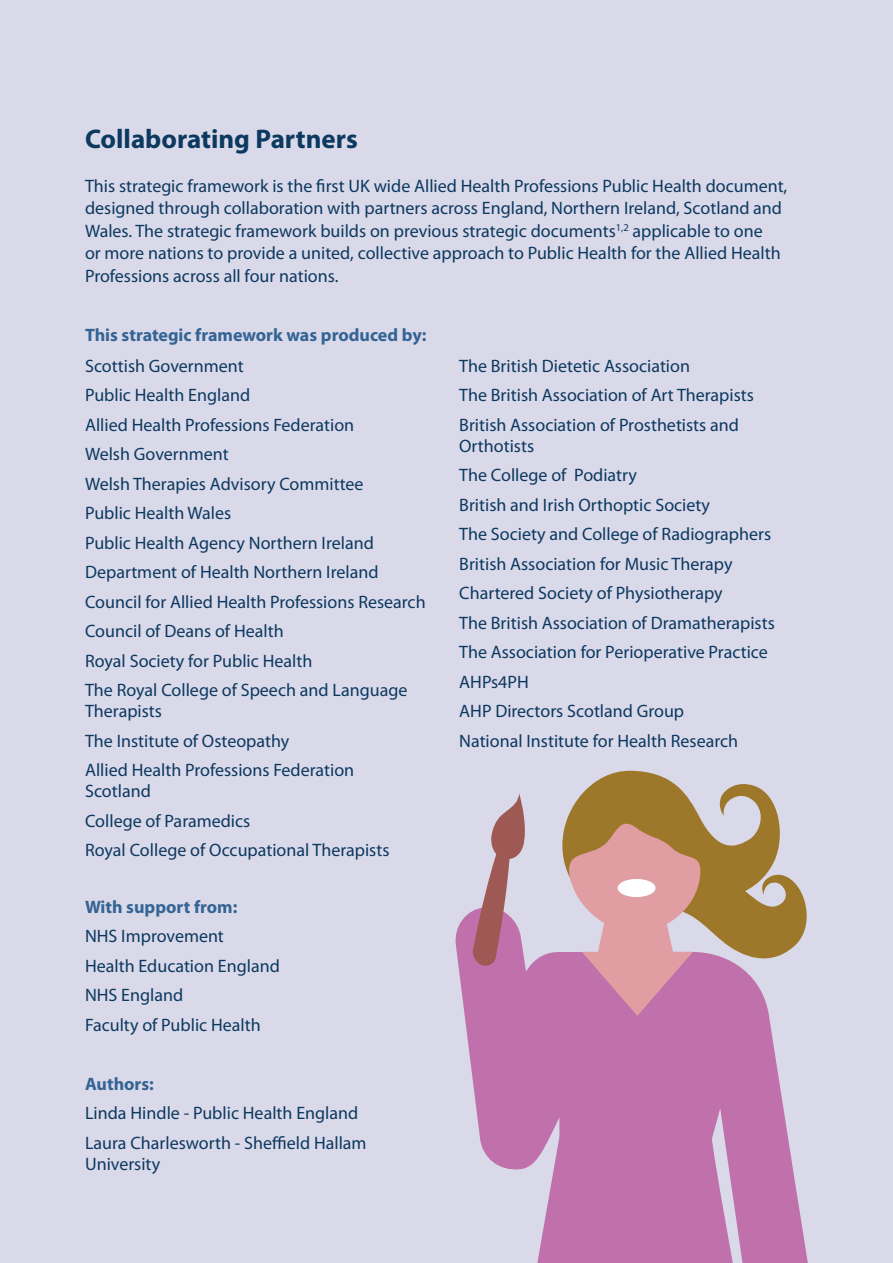
<style>
.page{position:relative;width:893px;height:1263px;background:#dad9e9}
.page>*{position:absolute;margin:0;border:0;box-sizing:border-box;transform-origin:0 0}
.t1{font:700 27px "Myriad Pro";color:#0c3960}
.t2{font:18px/29.5px "Myriad Pro";color:#0c3960}
.t3{font:700 18px "Myriad Pro";color:#336494}
</style>
<div class="page">
<svg style="left:562px;top:770px;width:244px;height:136px"></svg>
<svg style="left:455px;top:906px;width:353px;height:357px;fill:#c070aa"></svg>
<svg style="left:568px;top:815px;width:133px;height:201px;background:#cf9699"></svg>
<svg style="left:473px;top:794px;width:55px;height:172px"></svg>
<h1 class="t1" style="left:85px;top:121px;width:274px">Collaborating Partners</h1>
<p class="t2" style="left:85px;top:174px;width:704px;line-height:22.5px">This strategic framework is the first UK wide Allied Health Professions Public Health document, designed through collaboration with partners across England, Northern Ireland, Scotland and Wales. The strategic framework builds on previous strategic documents<sup>1,2</sup> applicable to one<br>or more nations to provide a united, collective approach to Public Health for the Allied Health Professions across all four nations.</p>
<p class="t3" style="left:85px;top:323px;width:343px">This strategic framework was produced by:</p>
<p class="t2" style="left:85px;top:351px;width:342px">Scottish Government<br>Public Health England<br>Allied Health Professions Federation<br>Welsh Government<br>Welsh Therapies Advisory Committee<br>Public Health Wales<br>Public Health Agency Northern Ireland<br>Department of Health Northern Ireland<br>Council for Allied Health Professions Research<br>Council of Deans of Health<br>Royal Society for Public Health<br>The Royal College of Speech and Language</p>
<p class="t2" style="left:85px;top:696px;width:271px">Therapists<br>The Institute of Osteopathy<br>Allied Health Professions Federation</p>
<p class="t2" style="left:85px;top:776px;width:306px">Scotland<br>College of Paramedics<br>Royal College of Occupational Therapists</p>
<p class="t3" style="left:85px;top:895px;width:154px">With support from:</p>
<p class="t2" style="left:85px;top:921px;width:196px">NHS Improvement<br>Health Education England<br>NHS England<br>Faculty of Public Health</p>
<p class="t3" style="left:85px;top:1072px;width:70px">Authors:</p>
<p class="t2" style="left:85px;top:1098px;width:283px">Linda Hindle - Public Health England<br>Laura Charlesworth - Sheffield Hallam</p>
<p class="t2" style="left:85px;top:1149px;width:77px">University</p>
<p class="t2" style="left:459px;top:351px;width:296px">The British Dietetic Association<br>The British Association of Art Therapists<br>British Association of Prosthetists and</p>
<p class="t2" style="left:459px;top:431px;width:317px">Orthotists<br>The College of Podiatry<br>British and Irish Orthoptic Society<br>The Society and College of Radiographers<br>British Association for Music Therapy<br>Chartered Society of Physiotherapy<br>The British Association of Dramatherapists<br>The Association for Perioperative Practice<br>AHPs4PH<br>AHP Directors Scotland Group<br>National Institute for Health Research</p>
</div>
